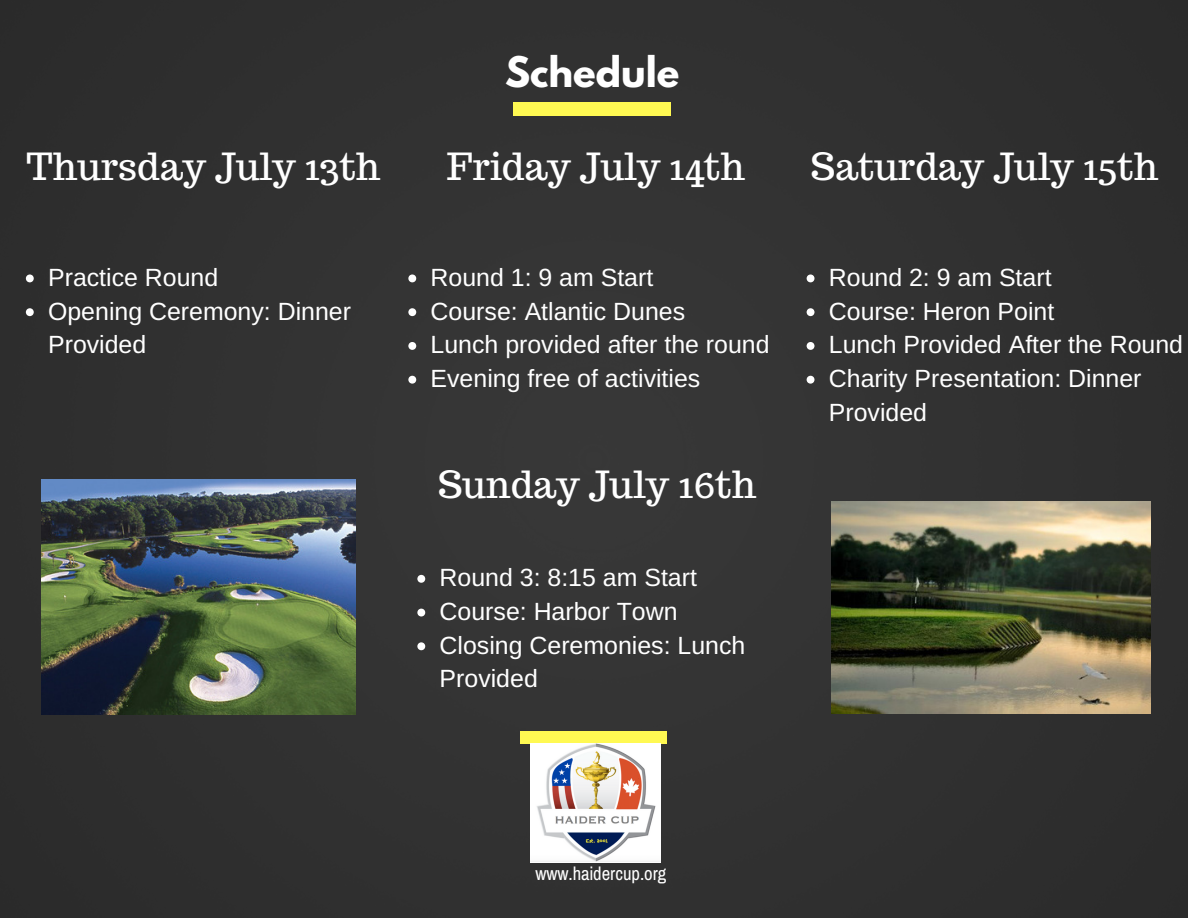
<style>
.page{position:relative;width:1188px;height:918px;background:#313131}
.page>*{position:absolute;margin:0;border:0;box-sizing:border-box;transform-origin:0 0}
.t1{font:37.35px "Trocchi";color:#fff}
.t2{font:700 37.35px "League Spartan";color:#fff}
.t3{font:24.9px/33.8px "Arimo";color:#fff}
.t4{font:18.75px "Archivo Narrow";color:#fff}
</style>
<div class="page">
<svg style="left:408px;top:274px;width:8px;height:8px"></svg>
<svg style="left:408px;top:308px;width:8px;height:8px"></svg>
<svg style="left:408px;top:342px;width:8px;height:8px"></svg>
<svg style="left:408px;top:376px;width:8px;height:8px"></svg>
<svg style="left:807px;top:274px;width:7px;height:8px"></svg>
<svg style="left:807px;top:308px;width:7px;height:8px"></svg>
<svg style="left:807px;top:342px;width:7px;height:8px"></svg>
<svg style="left:807px;top:376px;width:7px;height:8px"></svg>
<img style="left:831px;top:502px;width:320px;height:211px">
<svg style="left:26px;top:274px;width:8px;height:8px"></svg>
<svg style="left:26px;top:308px;width:8px;height:8px"></svg>
<svg style="left:417px;top:575px;width:8px;height:8px"></svg>
<svg style="left:417px;top:609px;width:8px;height:7px"></svg>
<svg style="left:417px;top:642px;width:8px;height:8px"></svg>
<div style="left:521px;top:731px;width:146px;height:13px;background:#fff952"></div>
<img style="left:531px;top:744px;width:129px;height:119px">
<div style="left:514px;top:103px;width:157px;height:13px;background:#fff952"></div>
<img style="left:42px;top:479px;width:313px;height:235px">
<h1 class="t2" style="left:505px;top:53px;width:176px">Schedule</h1>
<h1 class="t1" style="left:447px;top:142px;width:300px">Friday July 14th</h1>
<h1 class="t1" style="left:27px;top:142px;width:356px">Thursday July 13th</h1>
<h1 class="t1" style="left:811px;top:142px;width:349px">Saturday July 15th</h1>
<p class="t3" style="left:48px;top:260px;width:304px">Practice Round<br>Opening Ceremony: Dinner<br>Provided</p>
<p class="t3" style="left:431px;top:260px;width:341px">Round 1: 9 am Start<br>Course: Atlantic Dunes<br>Lunch provided after the round<br>Evening free of activities</p>
<h1 class="t1" style="left:438px;top:460px;width:320px">Sunday July 16th</h1>
<p class="t3" style="left:440px;top:561px;width:307px">Round 3: 8:15 am Start<br>Course: Harbor Town<br>Closing Ceremonies: Lunch<br>Provided</p>
<p class="t3" style="left:829px;top:260px;width:356px">Round 2: 9 am Start<br>Course: Heron Point<br>Lunch Provided After the Round<br>Charity Presentation: Dinner<br>Provided</p>
<p class="t4" style="left:535px;top:862px;width:133px">www.haidercup.org</p>
</div>
